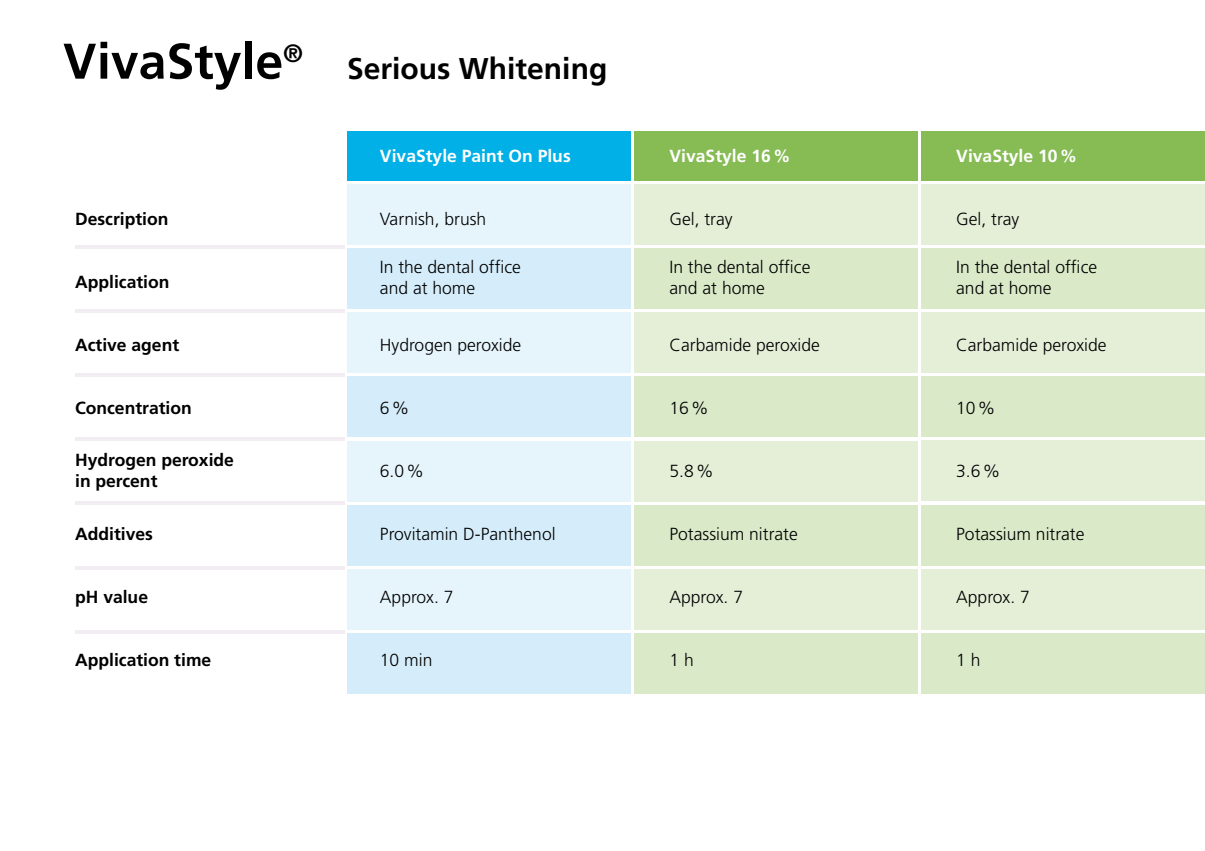
<style>
.page{position:relative;width:1205px;height:851px;background:#fff}
.page>*{position:absolute;margin:0;border:0;box-sizing:border-box;transform-origin:0 0}
.t1{font:700 50px "Frutiger";color:#000}
.t2{font:700 30px "Frutiger";color:#000}
.t3{font:300 17.5px/21px "Frutiger";color:#000}
.t4{font:700 17.5px/21px "Frutiger";color:#000}
.t5{font:700 17.5px "Frutiger";color:#fff}
</style>
<div class="page">
<div style="left:634px;top:184px;width:284px;height:61px;background:#e5efd8"></div>
<div style="left:634px;top:312px;width:284px;height:61px;background:#e5efd8"></div>
<div style="left:634px;top:440px;width:284px;height:61px;background:#e5efd8"></div>
<div style="left:634px;top:569px;width:284px;height:60px;background:#e5efd8"></div>
<div style="left:634px;top:248px;width:284px;height:61px;background:#dae9c8"></div>
<div style="left:634px;top:376px;width:284px;height:61px;background:#dae9c8"></div>
<div style="left:634px;top:504px;width:284px;height:61px;background:#dae9c8"></div>
<div style="left:634px;top:633px;width:284px;height:60px;background:#dae9c8"></div>
<div style="left:634px;top:131px;width:284px;height:50px;background:#87bc55"></div>
<div style="left:921px;top:184px;width:284px;height:61px;background:#e5efd8"></div>
<div style="left:921px;top:312px;width:284px;height:61px;background:#e5efd8"></div>
<div style="left:921px;top:440px;width:284px;height:61px;background:#e5efd8"></div>
<div style="left:921px;top:569px;width:284px;height:60px;background:#e5efd8"></div>
<div style="left:921px;top:248px;width:284px;height:61px;background:#dae9c8"></div>
<div style="left:921px;top:376px;width:284px;height:61px;background:#dae9c8"></div>
<div style="left:921px;top:504px;width:284px;height:61px;background:#dae9c8"></div>
<div style="left:921px;top:633px;width:284px;height:60px;background:#dae9c8"></div>
<div style="left:921px;top:131px;width:284px;height:50px;background:#87bc55"></div>
<div style="left:347px;top:184px;width:284px;height:61px;background:#e6f5fc"></div>
<div style="left:347px;top:312px;width:284px;height:61px;background:#e6f5fc"></div>
<div style="left:347px;top:440px;width:284px;height:61px;background:#e6f5fc"></div>
<div style="left:347px;top:569px;width:284px;height:60px;background:#e6f5fc"></div>
<div style="left:347px;top:248px;width:284px;height:61px;background:#d5edfa"></div>
<div style="left:347px;top:376px;width:284px;height:61px;background:#d5edfa"></div>
<div style="left:347px;top:504px;width:284px;height:61px;background:#d5edfa"></div>
<div style="left:347px;top:633px;width:284px;height:60px;background:#d5edfa"></div>
<div style="left:347px;top:131px;width:284px;height:50px;background:#00b0e6"></div>
<hr style="left:75px;top:245px;width:269px;height:4px;background:#f1edf3">
<hr style="left:75px;top:437px;width:269px;height:4px;background:#f1edf3">
<hr style="left:75px;top:501px;width:269px;height:4px;background:#f1edf3">
<hr style="left:75px;top:309px;width:269px;height:4px;background:#f1edf3">
<svg style="left:75px;top:630px;width:269px;height:3px"></svg>
<hr style="left:75px;top:373px;width:269px;height:4px;background:#f1edf3">
<svg style="left:75px;top:566px;width:269px;height:3px"></svg>
<h1 class="t1" style="left:63px;top:32px;width:242px">VivaStyle<sup>®</sup></h1>
<p class="t4" style="left:75px;top:208px;width:95px">Description</p>
<p class="t4" style="left:75px;top:271px;width:96px">Application</p>
<p class="t4" style="left:75px;top:334px;width:106px">Active agent</p>
<p class="t4" style="left:75px;top:397px;width:118px">Concentration</p>
<p class="t4" style="left:75px;top:449px;width:160px">Hydrogen peroxide in percent</p>
<p class="t4" style="left:75px;top:523px;width:79px">Additives</p>
<p class="t4" style="left:75px;top:586px;width:74px">pH value</p>
<p class="t4" style="left:75px;top:649px;width:138px">Application time</p>
<h2 class="t2" style="left:347px;top:51px;width:262px">Serious Whitening</h2>
<p class="t5" style="left:380px;top:146px;width:192px">VivaStyle Paint On Plus</p>
<p class="t3" style="left:380px;top:209px;width:108px">Varnish, brush</p>
<p class="t5" style="left:669px;top:146px;width:123px">VivaStyle 16%</p>
<p class="t3" style="left:669px;top:209px;width:65px">Gel, tray</p>
<p class="t5" style="left:956px;top:146px;width:123px">VivaStyle 10%</p>
<p class="t3" style="left:956px;top:209px;width:65px">Gel, tray</p>
<p class="t3" style="left:380px;top:257px;width:142px">In the dental office and at home</p>
<p class="t3" style="left:669px;top:257px;width:142px">In the dental office and at home</p>
<p class="t3" style="left:956px;top:257px;width:142px">In the dental office and at home</p>
<p class="t3" style="left:380px;top:335px;width:143px">Hydrogen peroxide</p>
<p class="t3" style="left:669px;top:335px;width:152px">Carbamide peroxide</p>
<p class="t3" style="left:956px;top:335px;width:152px">Carbamide peroxide</p>
<p class="t3" style="left:380px;top:398px;width:31px">6%</p>
<p class="t3" style="left:669px;top:398px;width:41px">16%</p>
<p class="t3" style="left:956px;top:398px;width:41px">10%</p>
<p class="t3" style="left:380px;top:461px;width:46px">6.0%</p>
<p class="t3" style="left:669px;top:461px;width:46px">5.8%</p>
<p class="t3" style="left:956px;top:461px;width:46px">3.6%</p>
<p class="t3" style="left:380px;top:524px;width:177px">Provitamin D-Panthenol</p>
<p class="t3" style="left:669px;top:524px;width:130px">Potassium nitrate</p>
<p class="t3" style="left:956px;top:524px;width:130px">Potassium nitrate</p>
<p class="t3" style="left:380px;top:587px;width:75px">Approx. 7</p>
<p class="t3" style="left:669px;top:587px;width:75px">Approx. 7</p>
<p class="t3" style="left:956px;top:587px;width:75px">Approx. 7</p>
<p class="t3" style="left:380px;top:650px;width:54px">10 min</p>
<p class="t3" style="left:669px;top:650px;width:26px">1 h</p>
<p class="t3" style="left:956px;top:650px;width:26px">1 h</p>
</div>
